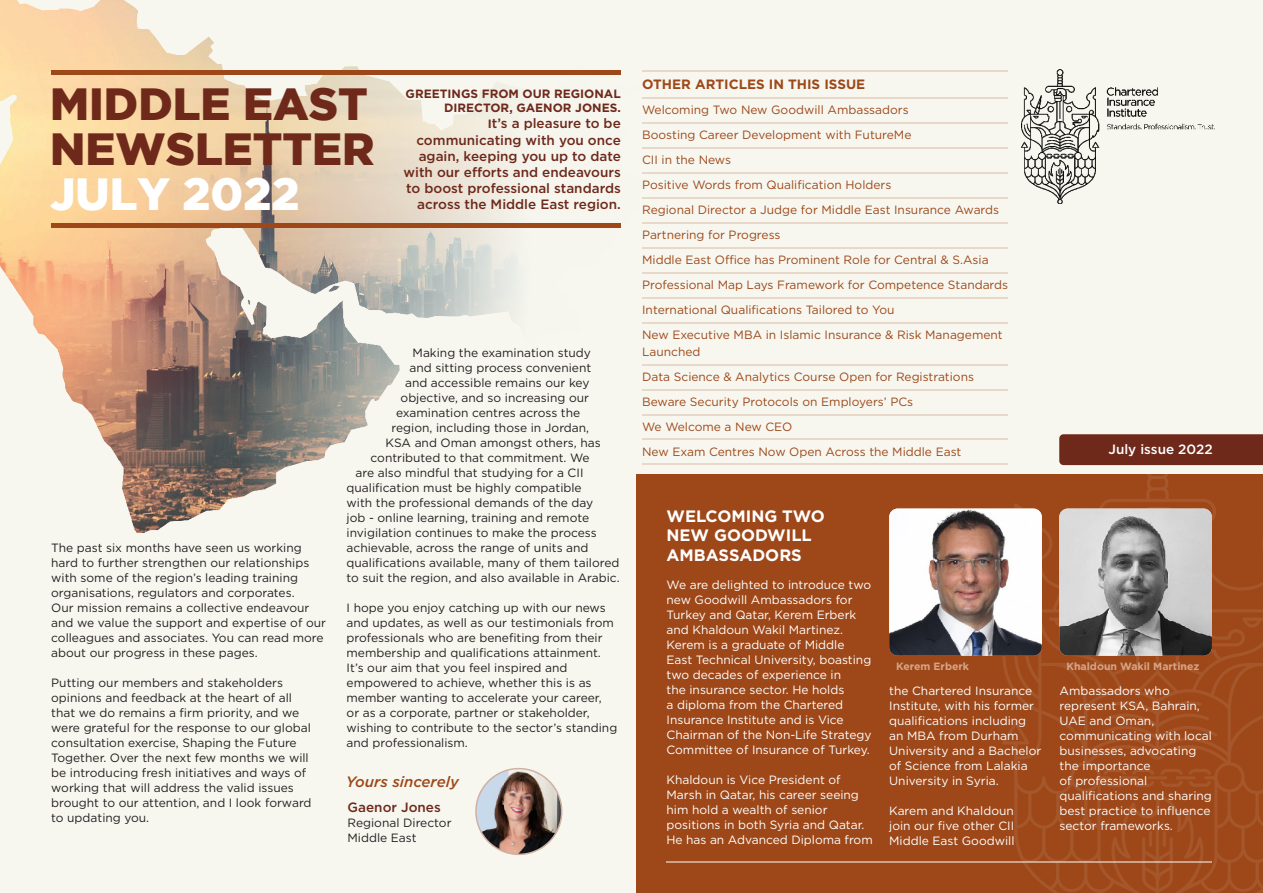
<style>
.page{position:relative;width:1263px;height:893px;background:#f7f7f0}
.page>*{position:absolute;margin:0;border:0;box-sizing:border-box;transform-origin:0 0}
.t1{font:900 45px/45px "Gotham";color:#6e291b}
.t2{font:900 45px "Gotham";color:#fff}
.t3{font:700 16.5px/19.5px "Gotham";color:#fff}
.t4{font:italic 500 15px "Gotham";color:#9e4819}
.t5{font:500 13.5px/16.2px "Gotham";color:#6e291b;text-align:right}
.t6{font:700 13.5px "Gotham";color:#9e4819}
.t7{font:500 13.5px "Gotham";color:#fff}
.t8{font:12px/15px "Gotham";color:#231f20}
.t9{font:12px/15px "Gotham";color:#fff}
.t10{font:12px/16.5px "Gotham";color:#9e4819}
.t11{font:700 12px/14.4px "Gotham";color:#6e291b;text-align:right}
.t12{font:700 10.5px "Gotham";color:#d5a588}
.s1{font-weight:700;font-size:12px}
</style>
<div class="page">
<img style="left:0;top:0;width:652px;height:532px">
<div style="left:636px;top:474px;width:627px;height:419px;background:#9e4819"></div>
<hr style="left:51px;top:71px;width:570px;height:4px;background:#9e4819">
<hr style="left:51px;top:223px;width:570px;height:4px;background:#9e4819">
<hr style="left:642px;top:97px;width:366px;height:1px;background:#9e4819">
<hr style="left:642px;top:147px;width:366px;height:1px;background:#9e4819">
<hr style="left:642px;top:197px;width:366px;height:1px;background:#9e4819">
<hr style="left:642px;top:247px;width:366px;height:1px;background:#9e4819">
<hr style="left:642px;top:389px;width:366px;height:1px;background:#9e4819">
<hr style="left:642px;top:297px;width:366px;height:1px;background:#9e4819">
<hr style="left:642px;top:439px;width:366px;height:1px;background:#9e4819">
<hr style="left:642px;top:322px;width:366px;height:1px;background:#9e4819">
<hr style="left:642px;top:464px;width:366px;height:1px;background:#9e4819">
<hr style="left:642px;top:272px;width:366px;height:1px;background:#9e4819">
<hr style="left:642px;top:414px;width:366px;height:1px;background:#9e4819">
<hr style="left:642px;top:71px;width:366px;height:1px;background:#9e4819">
<hr style="left:642px;top:122px;width:366px;height:2px;background:#9e4819">
<hr style="left:642px;top:172px;width:366px;height:1px;background:#9e4819">
<hr style="left:642px;top:222px;width:366px;height:1px;background:#9e4819">
<hr style="left:642px;top:364px;width:366px;height:1px;background:#9e4819">
<img style="left:476px;top:769px;width:86px;height:85px;border-radius:43px">
<div style="left:475px;top:768px;width:87px;height:87px;border:2px solid #d0b2a3;border-radius:50%"></div>
<svg style="left:1002px;top:438px;width:261px;height:455px"></svg>
<div style="left:1059px;top:434px;width:204px;height:31px;background:#6e291b"></div>
<img style="left:1021px;top:69px;width:193px;height:134px">
<img style="left:1059px;top:509px;width:153px;height:147px">
<img style="left:889px;top:509px;width:153px;height:147px">
<hr style="left:666px;top:861px;width:546px;height:1px;background:#fff">
<p class="t1" style="left:50px;top:80px;width:326px">MIDDLE EAST<br>NEWSLETTER</p>
<p class="t2" style="left:50px;top:168px;width:251px">JULY 2022</p>
<p class="t11" style="left:406px;top:86px;width:217px">GREETINGS FROM OUR REGIONAL<br>DIRECTOR, GAENOR JONES.</p>
<p class="t5" style="left:403px;top:115px;width:219px"><span class="s1">I</span>t’s a pleasure to be communicating with you once again, keeping you up to date with our efforts and endeavours to boost professional standards across the Middle East region.</p>
<p class="t8" style="left:51px;top:540px;width:276px">The past six months have seen us working hard to further strengthen our relationships with some of the region’s leading training organisations, regulators and corporates.<br>Our mission remains a collective endeavour and we value the support and expertise of our colleagues and associates. You can read more about our progress in these pages.</p>
<p class="t8" style="left:51px;top:675px;width:262px">Putting our members and stakeholders opinions and feedback at the heart of all that we do remains a firm priority, and we were grateful for the response to our global consultation exercise, Shaping the Future Together. Over the next few months we will be introducing fresh initiatives and ways of working that will address the valid issues brought to our attention, and I look forward to updating you.</p>
<p class="t8" style="left:413px;top:345px;width:180px">Making the examination study</p>
<p class="t8" style="left:410px;top:360px;width:183px">and sitting process convenient</p>
<p class="t8" style="left:405px;top:375px;width:186px">and accessible remains our key</p>
<p class="t8" style="left:401px;top:390px;width:190px">objective, and so increasing our</p>
<p class="t8" style="left:396px;top:405px;width:186px">examination centres across the</p>
<p class="t8" style="left:392px;top:420px;width:199px">region, including those in Jordan,</p>
<p class="t8" style="left:386px;top:435px;width:217px">KSA and Oman amongst others, has</p>
<p class="t8" style="left:371px;top:450px;width:221px">contributed to that commitment. We</p>
<p class="t8" style="left:356px;top:465px;width:229px">are also mindful that studying for a CII</p>
<p class="t8" style="left:347px;top:480px;width:237px">qualification must be highly compatible</p>
<p class="t8" style="left:347px;top:495px;width:248px">with the professional demands of the day</p>
<p class="t8" style="left:347px;top:510px;width:244px">job - online learning, training and remote</p>
<p class="t8" style="left:347px;top:525px;width:252px">invigilation continues to make the process</p>
<p class="t8" style="left:347px;top:540px;width:244px">achievable, across the range of units and</p>
<p class="t8" style="left:347px;top:555px;width:274px">qualifications available, many of them tailored</p>
<p class="t8" style="left:347px;top:570px;width:275px">to suit the region, and also available in Arabic.</p>
<p class="t8" style="left:347px;top:600px;width:272px">I hope you enjoy catching up with our news and updates, as well as our testimonials from professionals who are benefiting from their membership and qualifications attainment.<br>It’s our aim that you feel inspired and empowered to achieve, whether this is as member wanting to accelerate your career,<br>or as a corporate, partner or stakeholder, wishing to contribute to the sector’s standing and professionalism.</p>
<p class="t4" style="left:346px;top:772px;width:114px">Yours sincerely</p>
<p class="t5" style="left:347px;top:799px;width:95px">Gaenor Jones</p>
<p class="t8" style="left:347px;top:815px;width:106px">Regional Director<br>Middle East</p>
<p class="t6" style="left:642px;top:76px;width:225px">OTHER ARTICLES IN THIS ISSUE</p>
<p class="t10" style="left:642px;top:102px;width:268px">Welcoming Two New Goodwill Ambassadors</p>
<p class="t10" style="left:642px;top:127px;width:271px">Boosting Career Development with FutureMe</p>
<p class="t10" style="left:642px;top:152px;width:90px">CII in the News</p>
<p class="t10" style="left:642px;top:177px;width:251px">Positive Words from Qualification Holders</p>
<p class="t10" style="left:642px;top:202px;width:358px">Regional Director a Judge for Middle East Insurance Awards</p>
<p class="t10" style="left:642px;top:227px;width:140px">Partnering for Progress</p>
<p class="t10" style="left:642px;top:252px;width:348px">Middle East Office has Prominent Role for Central &amp; S.Asia</p>
<p class="t10" style="left:642px;top:277px;width:368px">Professional Map Lays Framework for Competence Standards</p>
<p class="t10" style="left:642px;top:302px;width:254px">International Qualifications Tailored to You</p>
<p class="t10" style="left:642px;top:327px;width:362px">New Executive MBA in Islamic Insurance &amp; Risk Management<br>Launched</p>
<p class="t10" style="left:642px;top:368px;width:333px">Data Science &amp; Analytics Course Open for Registrations</p>
<p class="t10" style="left:642px;top:393px;width:273px">Beware Security Protocols on Employers’ PCs</p>
<p class="t10" style="left:642px;top:418px;width:152px">We Welcome a New CEO</p>
<p class="t10" style="left:642px;top:443px;width:321px">New Exam Centres Now Open Across the Middle East</p>
<p class="t7" style="left:1108px;top:440px;width:106px">July issue 2022</p>
<p class="t3" style="left:666px;top:506px;width:160px">WELCOMING TWO<br>NEW GOODWILL<br>AMBASSADORS</p>
<p class="t9" style="left:666px;top:577px;width:207px">We are delighted to introduce two new Goodwill Ambassadors for<br>Turkey and Qatar, Kerem Erberk and Khaldoun Wakil Martinez.<br>Kerem is a graduate of Middle<br>East Technical University, boasting two decades of experience in<br>the insurance sector. He holds<br>a diploma from the Chartered<br>Insurance Institute and is Vice<br>Chairman of the Non-Life Strategy<br>Committee of Insurance of Turkey.</p>
<p class="t9" style="left:666px;top:772px;width:208px">Khaldoun is Vice President of<br>Marsh in Qatar, his career seeing him hold a wealth of senior positions in both Syria and Qatar.<br>He has an Advanced Diploma from</p>
<p class="t12" style="left:896px;top:659px;width:75px">Kerem Erberk</p>
<p class="t12" style="left:1066px;top:659px;width:134px">Khaldoun Wakil Martinez</p>
<p class="t9" style="left:889px;top:683px;width:154px">the Chartered Insurance<br>Institute, with his former qualifications including an MBA from Durham<br>University and a Bachelor of Science from Lalakia<br>University in Syria.</p>
<p class="t9" style="left:889px;top:803px;width:127px;text-align:justify">Karem and Khaldoun join our five other CII Middle East Goodwill</p>
<p class="t9" style="left:1059px;top:683px;width:154px">Ambassadors who represent KSA, Bahrain,<br>UAE and Oman, communicating with local businesses, advocating the importance<br>of professional qualifications and sharing best practice to influence sector frameworks.</p>
</div>
